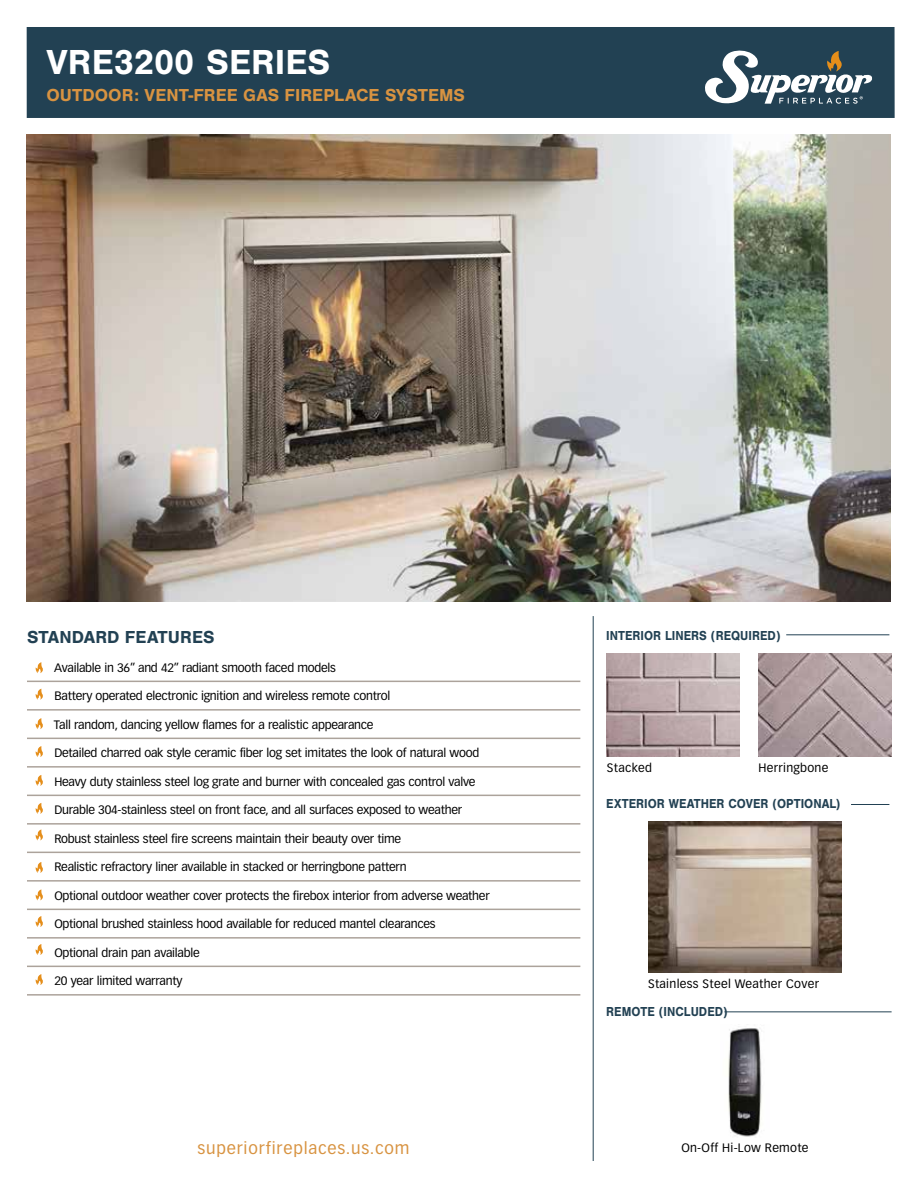
<style>
.page{position:relative;width:918px;height:1188px;background:#fff}
.page>*{position:absolute;margin:0;border:0;box-sizing:border-box;transform-origin:0 0}
.t1{font:700 36px "Nimbus San";color:#fff}
.t2{font:700 18px "Nimbus San";color:#d89341}
.t3{font:700 18px "Nimbus San";letter-spacing:.005em;color:#224153}
.t4{font:16.5px "Vectora LT Pro";letter-spacing:.05em;color:#d89341}
.t5{font:700 13.5px "Nimbus San";color:#224153;scale:.9 1}
.t6{font:12px "Vectora LT Pro";letter-spacing:-.02em;color:#000}
.t7{font:12px "Vectora LT Pro";letter-spacing:.025em;color:#000}
</style>
<div class="page">
<img style="left:27px;top:135px;width:864px;height:466px">
<hr style="left:593px;top:616px;width:1px;height:545px;background:#224153">
<hr style="left:27px;top:681px;width:553px;height:1px;background:#aca39b">
<hr style="left:27px;top:709px;width:553px;height:2px;background:#aca39b">
<hr style="left:27px;top:738px;width:553px;height:1px;background:#aca39b">
<hr style="left:27px;top:766px;width:553px;height:2px;background:#aca39b">
<hr style="left:27px;top:795px;width:553px;height:1px;background:#aca39b">
<hr style="left:27px;top:823px;width:553px;height:2px;background:#aca39b">
<hr style="left:27px;top:852px;width:553px;height:1px;background:#aca39b">
<hr style="left:27px;top:880px;width:553px;height:2px;background:#aca39b">
<hr style="left:27px;top:909px;width:553px;height:1px;background:#aca39b">
<hr style="left:27px;top:937px;width:553px;height:2px;background:#aca39b">
<hr style="left:27px;top:966px;width:553px;height:1px;background:#aca39b">
<hr style="left:27px;top:994px;width:553px;height:2px;background:#aca39b">
<svg style="left:35px;top:662px;width:8px;height:11px"></svg>
<svg style="left:35px;top:829px;width:8px;height:12px"></svg>
<svg style="left:35px;top:916px;width:8px;height:11px"></svg>
<svg style="left:35px;top:689px;width:8px;height:11px"></svg>
<svg style="left:35px;top:862px;width:8px;height:11px"></svg>
<svg style="left:35px;top:944px;width:8px;height:11px"></svg>
<svg style="left:35px;top:974px;width:8px;height:11px"></svg>
<svg style="left:35px;top:746px;width:8px;height:11px"></svg>
<svg style="left:35px;top:718px;width:8px;height:11px"></svg>
<svg style="left:35px;top:775px;width:8px;height:11px"></svg>
<svg style="left:35px;top:803px;width:8px;height:11px"></svg>
<svg style="left:35px;top:889px;width:8px;height:12px"></svg>
<hr style="left:724px;top:1011px;width:168px;height:1px;background:#224153">
<hr style="left:786px;top:634px;width:103px;height:1px;background:#224153">
<hr style="left:851px;top:804px;width:38px;height:1px;background:#224153">
<div style="left:27px;top:27px;width:868px;height:91px;background:#224153"></div>
<svg style="left:705px;top:51px;width:167px;height:53px"></svg>
<img style="left:648px;top:821px;width:194px;height:151px">
<img style="left:728px;top:1028px;width:34px;height:109px">
<img style="left:607px;top:653px;width:133px;height:104px">
<img style="left:758px;top:653px;width:133px;height:104px">
<h1 class="t1" style="left:46px;top:42px;width:285px">VRE3200 SERIES</h1>
<h2 class="t2" style="left:46px;top:85px;width:420px">OUTDOOR: VENT-FREE GAS FIREPLACE SYSTEMS</h2>
<h2 class="t3" style="left:27px;top:627px;width:189px">STANDARD FEATURES</h2>
<p class="t6" style="left:54px;top:660px;width:283px">Available in 36” and 42” radiant smooth faced models</p>
<p class="t6" style="left:54px;top:689px;width:338px">Battery operated electronic ignition and wireless remote control</p>
<p class="t6" style="left:54px;top:717px;width:321px">Tall random, dancing yellow flames for a realistic appearance</p>
<p class="t6" style="left:54px;top:746px;width:426px">Detailed charred oak style ceramic fiber log set imitates the look of natural wood</p>
<p class="t6" style="left:54px;top:774px;width:423px">Heavy duty stainless steel log grate and burner with concealed gas control valve</p>
<p class="t6" style="left:54px;top:803px;width:409px">Durable 304-stainless steel on front face, and all surfaces exposed to weather</p>
<p class="t6" style="left:54px;top:831px;width:348px">Robust stainless steel fire screens maintain their beauty over time</p>
<p class="t6" style="left:54px;top:860px;width:354px">Realistic refractory liner available in stacked or herringbone pattern</p>
<p class="t6" style="left:54px;top:888px;width:437px">Optional outdoor weather cover protects the firebox interior from adverse weather</p>
<p class="t6" style="left:54px;top:917px;width:383px">Optional brushed stainless hood available for reduced mantel clearances</p>
<p class="t6" style="left:54px;top:945px;width:147px">Optional drain pan available</p>
<p class="t6" style="left:54px;top:974px;width:129px">20 year limited warranty</p>
<h3 class="t4" style="left:197px;top:1138px;width:214px">superiorfireplaces.us.com</h3>
<p class="t5" style="left:606px;top:628px;width:195px">INTERIOR LINERS (REQUIRED)</p>
<p class="t7" style="left:607px;top:760px;width:47px">Stacked</p>
<p class="t7" style="left:758px;top:760px;width:72px">Herringbone</p>
<p class="t5" style="left:606px;top:796px;width:262px">EXTERIOR WEATHER COVER (OPTIONAL)</p>
<p class="t7" style="left:648px;top:976px;width:173px">Stainless Steel Weather Cover</p>
<p class="t5" style="left:606px;top:1004px;width:137px">REMOTE (INCLUDED)</p>
<p class="t7" style="left:681px;top:1140px;width:129px">On-Off Hi-Low Remote</p>
</div>
